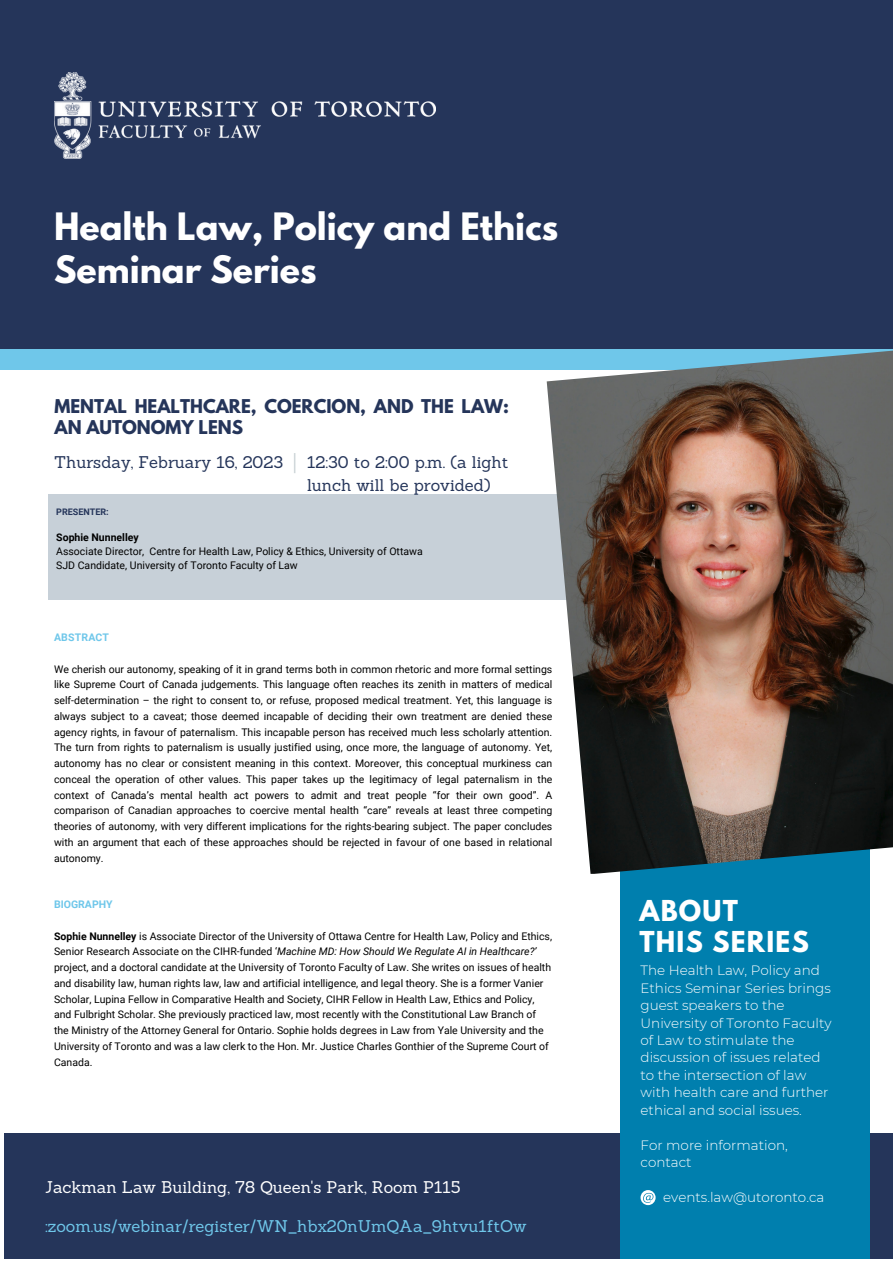
<style>
.page{position:relative;width:893px;height:1263px;background:#fff}
.page>*{position:absolute;margin:0;border:0;box-sizing:border-box;transform-origin:0 0}
.t1{font:700 33.45px/42.8px "League Spartan";color:#fff}
.t2{font:700 25.5px/31.5px "League Spartan";letter-spacing:.05em;color:#fff}
.t3{font:700 16.88px/20.9px "League Spartan";color:#25355a}
.t4{font:16.5px/23.1px "Sanchez";color:#25355a;text-align:center}
.t5{font:16.5px "Sanchez";color:#6fc7ea}
.t6{font:16.5px "Sanchez";color:#fff}
.t7{font:300 13.5px/17.4px "Montserrat";color:#fff}
.t8{font:10.5px/15.8px "Roboto";color:#000;text-align:justify}
.t9{font:700 10.5px "Roboto";color:#6fc7ea}
.t10{font:700 10.5px "Roboto";color:#000}
.t11{font:700 9px "Roboto";color:#25355a}
.s1{font-family:"Arimo";color:#c4ced1}
.s2{font-weight:700}
.s3{font-style:italic}
</style>
<div class="page">
<div style="left:0;top:0;width:893px;height:363px;background:#25355a"></div>
<div style="left:0;top:349px;width:893px;height:21px;background:#6fc7ea"></div>
<img style="left:54px;top:72px;width:381px;height:86px">
<div style="left:4px;top:1133px;width:889px;height:127px;background:#25355a"></div>
<div style="left:617px;top:413px;width:257px;height:846px;background:#007fae"></div>
<div style="left:49px;top:494px;width:524px;height:105px;background:#c7d0d8"></div>
<img style="left:547px;top:351px;width:346px;height:523px">
<svg style="left:640px;top:1190px;width:15px;height:15px"></svg>
<h2 class="t1" style="left:54px;top:210px;width:505px">Health Law, Policy and Ethics<br>Seminar Series</h2>
<h4 class="t3" style="left:55px;top:398px;width:456px">MENTAL HEALTHCARE, COERCION, AND THE LAW:<br>AN AUTONOMY LENS</h4>
<p class="t4" style="left:54px;top:450px;width:230px">Thursday, February 16, 2023</p>
<p class="t4" style="left:290px;top:450px;width:219px"><span class="s1">│</span> 12:30 to 2:00 p.m. (a light lunch will be provided)</p>
<p class="t11" style="left:56px;top:507px;width:54px">PRESENTER:</p>
<h1 class="t10" style="left:56px;top:531px;width:84px">Sophie Nunnelley</h1>
<p class="t8" style="left:56px;top:544px;width:368px">Associate Director, Centre for Health Law, Policy &amp; Ethics, University of Ottawa</p>
<h3 class="t8" style="left:56px;top:558px;width:243px">SJD Candidate, University of Toronto Faculty of Law</h3>
<h4 class="t9" style="left:54px;top:631px;width:57px">ABSTRACT</h4>
<p class="t8" style="left:54px;top:661px;width:500px">We cherish our autonomy, speaking of it in grand terms both in common rhetoric and more formal settings like Supreme Court of Canada judgements. This language often reaches its zenith in matters of medical self-determination – the right to consent to, or refuse, proposed medical treatment. Yet, this language is always subject to a caveat; those deemed incapable of deciding their own treatment are denied these agency rights, in favour of paternalism. This incapable person has received much less scholarly attention.<br>The turn from rights to paternalism is usually justified using, once more, the language of autonomy. Yet, autonomy has no clear or consistent meaning in this context. Moreover, this conceptual murkiness can conceal the operation of other values. This paper takes up the legitimacy of legal paternalism in the context of Canada’s mental health act powers to admit and treat people “for their own good”. A comparison of Canadian approaches to coercive mental health “care” reveals at least three competing theories of autonomy, with very different implications for the rights-bearing subject. The paper concludes with an argument that each of these approaches should be rejected in favour of one based in relational autonomy.</p>
<p class="t9" style="left:54px;top:898px;width:60px">BIOGRAPHY</p>
<p class="t8" style="left:54px;top:928px;width:499px;text-align:left"><span class="s2">Sophie Nunnelley</span> is Associate Director of the University of Ottawa Centre for Health Law, Policy and Ethics, Senior Research Associate on the CIHR-funded ‘<span class="s3">Machine MD: How Should We Regulate AI in Healthcare?’ </span>project, and a doctoral candidate at the University of Toronto Faculty of Law. She writes on issues of health and disability law, human rights law, law and artificial intelligence, and legal theory. She is a former Vanier Scholar, Lupina Fellow in Comparative Health and Society, CIHR Fellow in Health Law, Ethics and Policy, and Fulbright Scholar. She previously practiced law, most recently with the Constitutional Law Branch of the Ministry of the Attorney General for Ontario. Sophie holds degrees in Law from Yale University and the University of Toronto and was a law clerk to the Hon. Mr. Justice Charles Gonthier of the Supreme Court of Canada.</p>
<p class="t6" style="left:45px;top:1176px;width:417px">Jackman Law Building, 78 Queen's Park, Room P115</p>
<p class="t5" style="left:45px;top:1215px;width:483px">:zoom.us/webinar/register/WN_hbx20nUmQAa_9htvu1ftOw</p>
<h4 class="t2" style="left:639px;top:898px;width:171px">ABOUT<br>THIS SERIES</h4>
<h6 class="t7" style="left:640px;top:962px;width:192px">The Health Law, Policy and<br>Ethics Seminar Series brings guest speakers to the<br>University of Toronto Faculty of Law to stimulate the discussion of issues related to the intersection of law with health care and further ethical and social issues.</h6>
<p class="t7" style="left:640px;top:1136px;width:149px">For more information, contact</p>
<h4 class="t7" style="left:663px;top:1188px;width:163px">events.law@utoronto.ca</h4>
</div>
